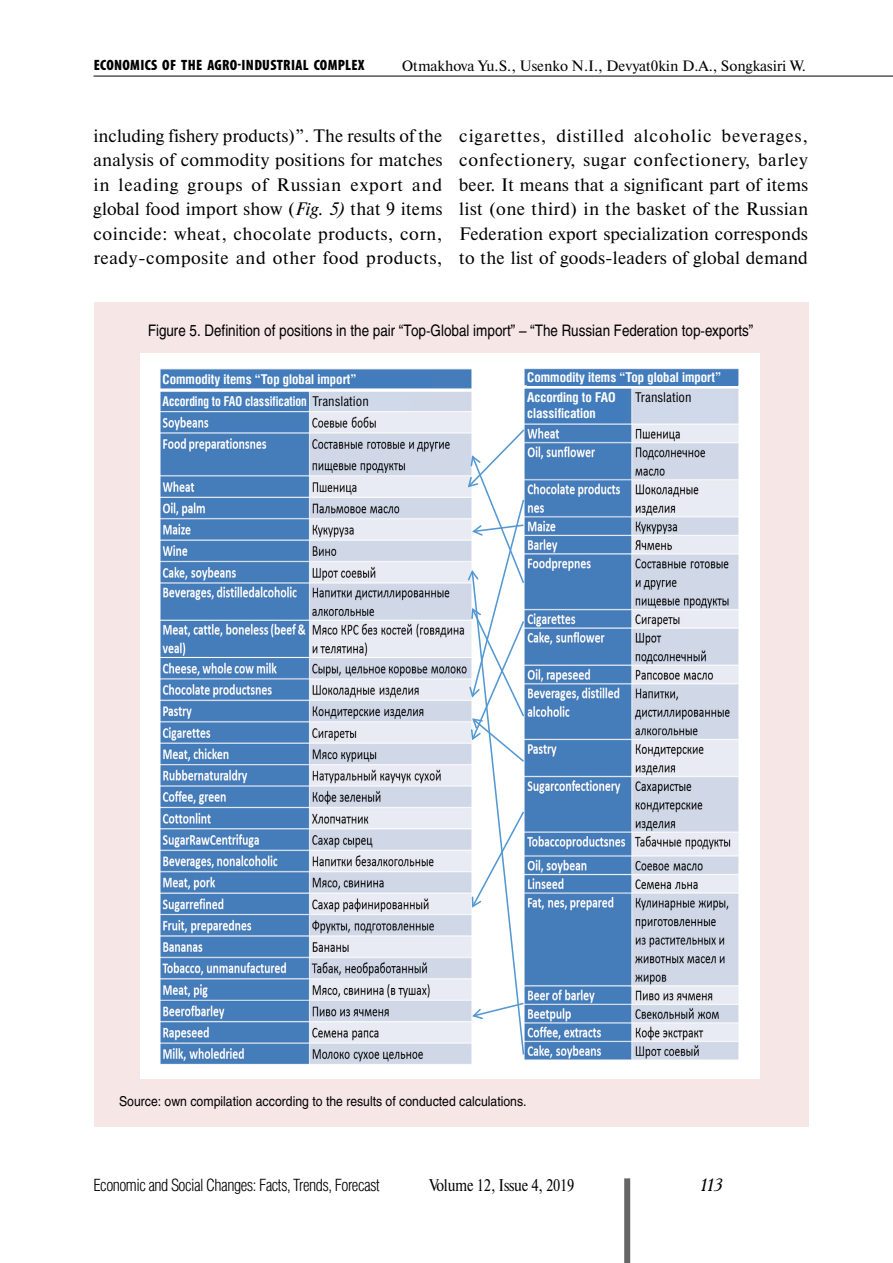
<style>
.page{position:relative;width:893px;height:1263px;background:#fff}
.page>*{position:absolute;margin:0;border:0;box-sizing:border-box;transform-origin:0 0}
.t1{font:18px/24.5px "Newton C";letter-spacing:.01em;color:#000;text-align:justify}
.t2{font:italic 18px "Academy";color:#000}
.t3{font:300 16.95px "Helios Cond";letter-spacing:-.03em;color:#000}
.t4{font:16.95px "Newton C";letter-spacing:-.01em;color:#000;scale:.85 1}
.t5{font:15.75px "Helios";color:#000;scale:.85 1}
.t6{font:15px "Newton C";color:#000}
.t7{font:900 condensed 15px "Myriad Pro";letter-spacing:.02em;color:#000}
.t8{font:700 13.5px/16.2px "Helios Cond";color:#fff}
.t9{font:13.5px "Helios";color:#000;scale:.9 1}
.t10{font:700 13.5px "Helios Cond";color:#fff;scale:.9 1}
.t11{font:13.5px "Helios Cond";color:#000}
.s1{font-style:italic}
.s2{font-weight:400;color:#000}
</style>
<div class="page">
<div style="left:624px;top:1178px;width:6px;height:85px;background:#666"></div>
<hr style="left:94px;top:76px;width:799px;height:1px;background:#000">
<div style="left:94px;top:302px;width:714px;height:825px;background:#f7e6e6"></div>
<div style="left:140px;top:353px;width:620px;height:725px;background:#fff"></div>
<img style="left:160px;top:368px;width:312px;height:697px">
<img style="left:524px;top:368px;width:214px;height:692px">
<svg style="left:467px;top:428px;width:59px;height:628px"></svg>
<div style="left:163px;top:395px;width:146px;height:14px;background:#437cbc"></div>
<div style="left:527px;top:391px;width:100px;height:32px;background:#437cbc"></div>
<div style="left:163px;top:373px;width:269px;height:15px;background:#437cbc"></div>
<div style="left:527px;top:371px;width:211px;height:14px;background:#437cbc"></div>
<div style="left:635px;top:391px;width:98px;height:30px;background:#d0d9ea"></div>
<div style="left:313px;top:395px;width:97px;height:15px;background:#d0d9ea"></div>
<p class="t7" style="left:94px;top:56px;width:272px">ECONOMICS OF THE AGRO-INDUSTRIAL COMPLEX</p>
<p class="t6" style="left:402px;top:58px;width:405px">Otmakhova Yu.S., Usenko N.I., Devyat0kin D.A., Songkasiri W.</p>
<p class="t1" style="left:94px;top:123px;width:350px">including fishery products)”. The results of the analysis of commodity positions for matches in leading groups of Russian export and global food import show (<span class="s1">Fig. 5)</span> that 9 items coincide: wheat, chocolate products, corn, ready-composite and other food products,</p>
<p class="t1" style="left:459px;top:123px;width:350px">cigarettes, distilled alcoholic beverages, confectionery, sugar confectionery, barley beer. It means that a significant part of items list (one third) in the basket of the Russian Federation export specialization corresponds to the list of goods-leaders of global demand</p>
<p class="t5" style="left:148px;top:321px;width:714px">Figure 5. Definition of positions in the pair “Top-Global import” – “The Russian Federation top-exports”</p>
<p class="t8" style="left:163px;top:370px;width:195px">Commodity items “Top global import”</p>
<p class="t8" style="left:527px;top:368px;width:195px">Commodity items “Top global import”</p>
<p class="t11" style="left:635px;top:389px;width:58px">Translation</p>
<p class="t10" style="left:163px;top:393px;width:231px">According to FAO classification <span class="s2">Translation</span></p>
<p class="t8" style="left:527px;top:388px;width:90px">According to FAO classification</p>
<p class="t9" style="left:119px;top:1093px;width:454px">Source: own compilation according to the results of conducted calculations.</p>
<p class="t3" style="left:94px;top:1175px;width:288px">Economic and Social Changes: Facts, Trends, Forecast</p>
<p class="t4" style="left:429px;top:1175px;width:173px">Volume 12, Issue 4, 2019</p>
<p class="t2" style="left:700px;top:1174px;width:24px">113</p>
</div>
